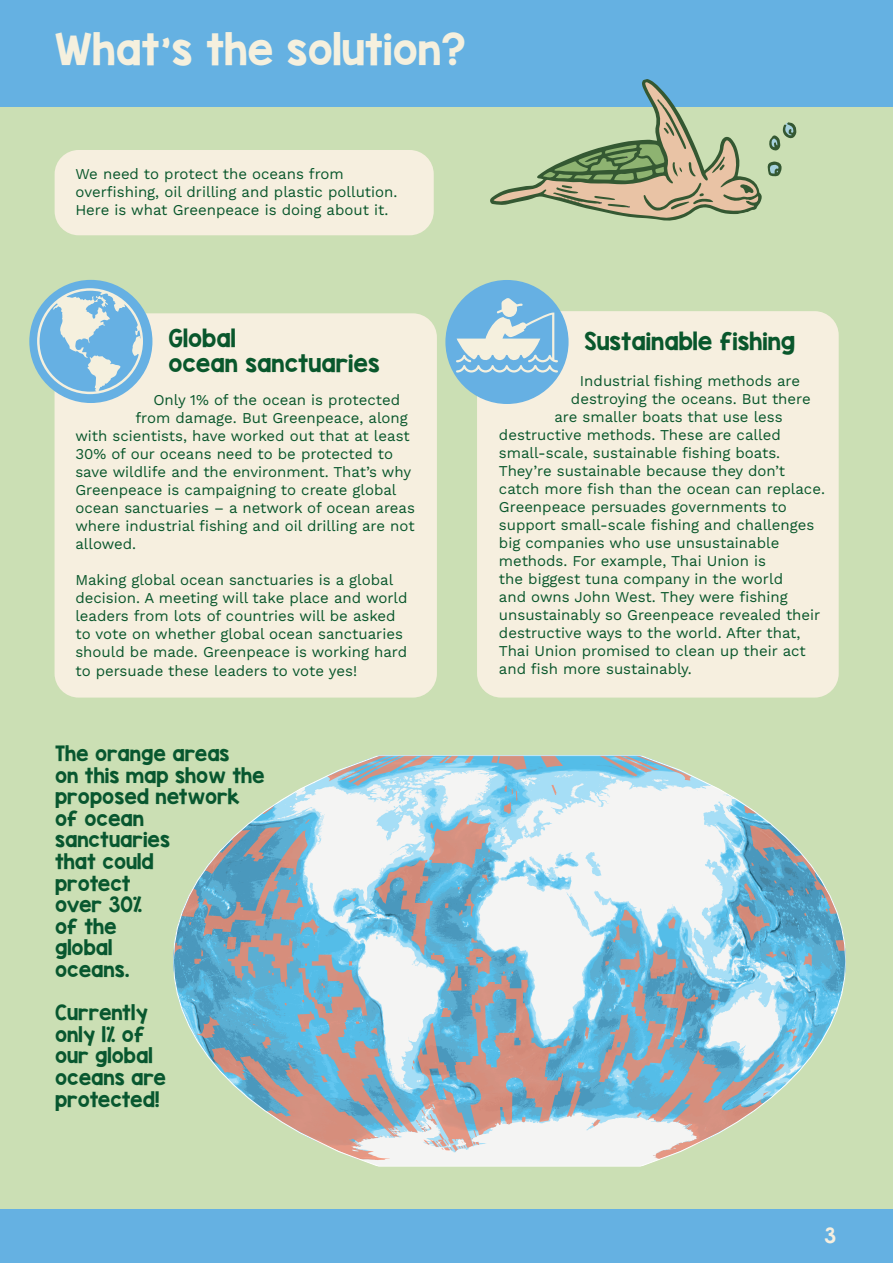
<style>
.page{position:relative;width:893px;height:1263px;background:#cbdfb4}
.page>*{position:absolute;margin:0;border:0;box-sizing:border-box;transform-origin:0 0}
.t1{font:37.5px "KG Blank Space Solid";color:#f5f0de}
.t2{font:21px "KG Blank Space Solid";color:#09572c}
.t3{font:18px/21.6px "KG Blank Space Solid";color:#08572f}
.t4{font:18px "KG Blank Space Solid";color:#f6efdf}
.t5{font:15px/18px "Work Sans";color:#09572c}
</style>
<div class="page">
<div style="left:0;top:1210px;width:893px;height:53px;background:#65b1e2"></div>
<div style="left:0;top:0;width:893px;height:106px;background:#65b1e2"></div>
<div style="left:55px;top:150px;width:379px;height:85px;background:#f6efdf;border-radius:24px"></div>
<div style="left:55px;top:313px;width:382px;height:385px;background:#f6efdf;border-radius:24px"></div>
<div style="left:477px;top:311px;width:362px;height:387px;background:#f6efdf;border-radius:24px"></div>
<svg style="left:489px;top:79px;width:309px;height:142px"></svg>
<div style="left:445px;top:280px;width:124px;height:124px;background:#66b0e3;border-radius:50%"></div>
<svg style="left:456px;top:298px;width:102px;height:75px"></svg>
<div style="left:29px;top:280px;width:123px;height:123px;background:#66b0e3;border-radius:50%"></div>
<svg style="left:37px;top:288px;width:106px;height:106px"></svg>
<svg style="left:174px;top:755px;width:672px;height:411px"></svg>
<p class="t1" style="left:55px;top:24px;width:413px">What’s the solution?</p>
<p class="t5" style="left:75px;top:164px;width:324px">We need to protect the oceans from overfishing, oil drilling and plastic pollution.<br>Here is what Greenpeace is doing about it.</p>
<p class="t2" style="left:168px;top:324px;width:69px">Global</p>
<p class="t2" style="left:168px;top:350px;width:213px">ocean sanctuaries</p>
<p class="t5" style="left:153px;top:391px;width:248px">Only 1% of the ocean is protected</p>
<p class="t5" style="left:135px;top:409px;width:274px">from damage. But Greenpeace, along</p>
<p class="t5" style="left:75px;top:427px;width:336px">with scientists, have worked out that at least</p>
<p class="t5" style="left:75px;top:445px;width:319px">30% of our oceans need to be protected to</p>
<p class="t5" style="left:75px;top:463px;width:337px">save wildlife and the environment. That’s why</p>
<p class="t5" style="left:75px;top:481px;width:323px">Greenpeace is campaigning to create global</p>
<p class="t5" style="left:75px;top:499px;width:341px">ocean sanctuaries – a network of ocean areas</p>
<p class="t5" style="left:75px;top:517px;width:341px">where industrial fishing and oil drilling are not</p>
<p class="t5" style="left:75px;top:535px;width:62px">allowed.</p>
<p class="t5" style="left:75px;top:571px;width:334px">Making global ocean sanctuaries is a global decision. A meeting will take place and world leaders from lots of countries will be asked to vote on whether global ocean sanctuaries should be made. Greenpeace is working hard to persuade these leaders to vote yes!</p>
<p class="t3" style="left:55px;top:742px;width:176px">The orange areas</p>
<p class="t3" style="left:55px;top:764px;width:211px">on this map show the proposed network of ocean<br>sanctuaries<br>that could<br>protect<br>over 30%<br>of the<br>global<br>oceans.</p>
<p class="t3" style="left:55px;top:1002px;width:113px">Currently only 1% of our global oceans are protected!</p>
<p class="t2" style="left:584px;top:327px;width:212px">Sustainable fishing</p>
<p class="t5" style="left:580px;top:371px;width:222px">Industrial fishing methods are</p>
<p class="t5" style="left:571px;top:389px;width:241px">destroying the oceans. But there</p>
<p class="t5" style="left:554px;top:407px;width:230px">are smaller boats that use less</p>
<p class="t5" style="left:499px;top:425px;width:283px">destructive methods. These are called</p>
<p class="t5" style="left:499px;top:443px;width:283px">small-scale, sustainable fishing boats.</p>
<p class="t5" style="left:499px;top:461px;width:288px">They’re sustainable because they don’t</p>
<p class="t5" style="left:499px;top:479px;width:328px">catch more fish than the ocean can replace.</p>
<p class="t5" style="left:499px;top:497px;width:289px">Greenpeace persuades governments to</p>
<p class="t5" style="left:499px;top:515px;width:317px">support small-scale fishing and challenges</p>
<p class="t5" style="left:499px;top:533px;width:282px">big companies who use unsustainable</p>
<p class="t5" style="left:499px;top:551px;width:269px">methods. For example, Thai Union is</p>
<p class="t5" style="left:499px;top:569px;width:286px">the biggest tuna company in the world</p>
<p class="t5" style="left:499px;top:587px;width:290px">and owns John West. They were fishing</p>
<p class="t5" style="left:499px;top:605px;width:323px">unsustainably so Greenpeace revealed their</p>
<p class="t5" style="left:499px;top:623px;width:303px">destructive ways to the world. After that,</p>
<p class="t5" style="left:499px;top:641px;width:308px">Thai Union promised to clean up their act</p>
<p class="t5" style="left:499px;top:659px;width:194px">and fish more sustainably.</p>
<p class="t4" style="left:825px;top:1224px;width:13px">3</p>
</div>
